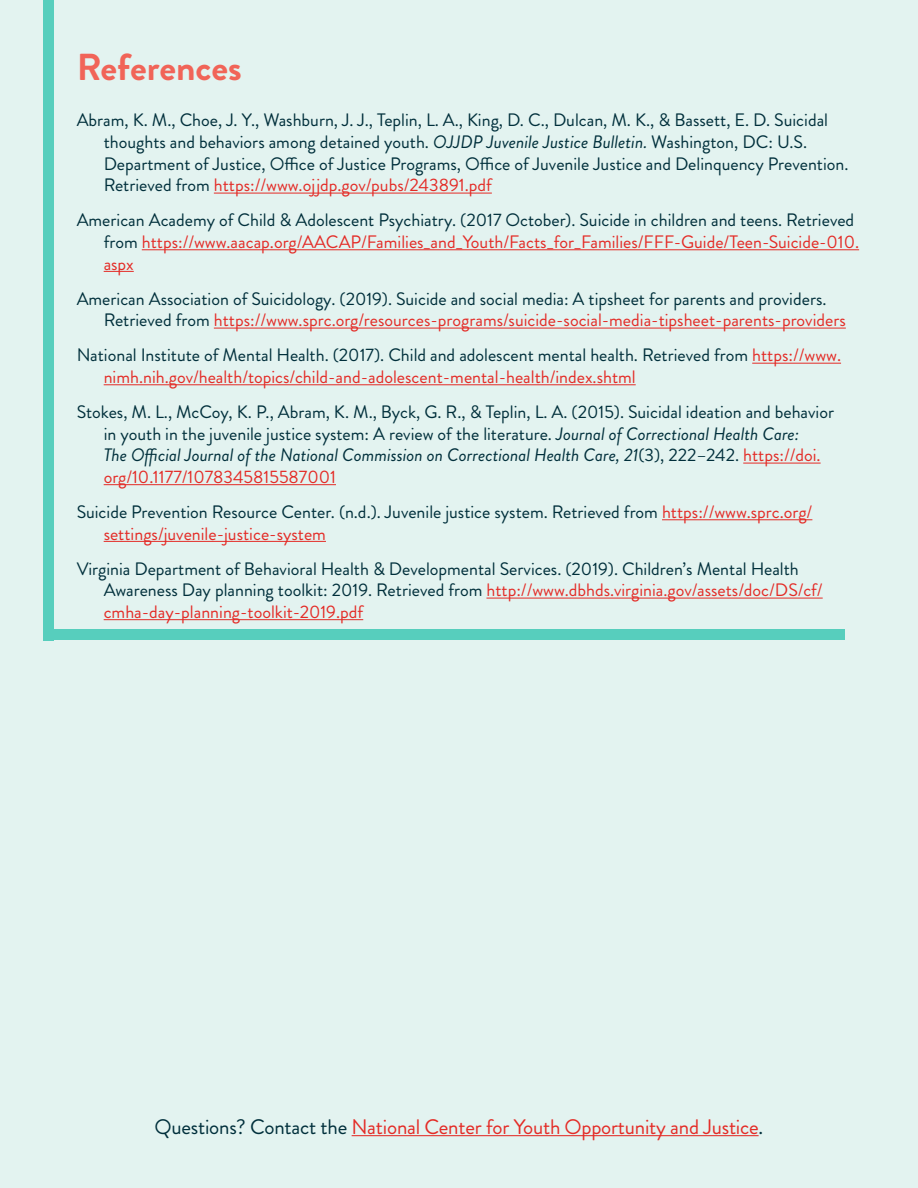
<style>
.page{position:relative;width:918px;height:1188px;background:#e3f3f0}
.page>*{position:absolute;margin:0;border:0;box-sizing:border-box;transform-origin:0 0}
.t1{font:700 37.5px "Brandon Grotesque";color:#f16458}
.t2{font:21px "Brandon Grotesque";letter-spacing:-.01em;color:#e32b26}
.t3{font:18px/21.6px "Brandon Grotesque";color:#002f3b}
.t4{font:18px/21.6px "Brandon Grotesque";color:#e32b26}
.s1{font-style:italic}
.s2{color:#e32b26}
.s3{color:#002f3b}
</style>
<div class="page">
<hr style="left:214px;top:193px;width:278px;height:1px;background:#e32b26">
<hr style="left:142px;top:249px;width:717px;height:1px;background:#e32b26">
<hr style="left:104px;top:271px;width:30px;height:1px;background:#e32b26">
<hr style="left:214px;top:328px;width:632px;height:1px;background:#e32b26">
<hr style="left:752px;top:363px;width:89px;height:1px;background:#e32b26">
<hr style="left:104px;top:384px;width:532px;height:1px;background:#e32b26">
<hr style="left:743px;top:463px;width:78px;height:1px;background:#e32b26">
<hr style="left:104px;top:484px;width:232px;height:1px;background:#e32b26">
<hr style="left:662px;top:519px;width:150px;height:1px;background:#e32b26">
<hr style="left:104px;top:541px;width:222px;height:1px;background:#e32b26">
<hr style="left:486px;top:598px;width:337px;height:1px;background:#e32b26">
<hr style="left:104px;top:619px;width:259px;height:1px;background:#e32b26">
<div style="left:44px;top:0;width:10px;height:640px;background:#57cebd"></div>
<div style="left:44px;top:629px;width:800px;height:11px;background:#57cebd"></div>
<hr style="left:352px;top:1135px;width:407px;height:1px;background:#e32b26">
<h2 class="t1" style="left:77px;top:41px;width:167px">References</h2>
<p class="t3" style="left:104px;top:110px;width:746px;text-indent:-27px">Abram, K. M., Choe, J. Y., Washburn, J. J., Teplin, L. A., King, D. C., Dulcan, M. K., &amp; Bassett, E. D. Suicidal thoughts and behaviors among detained youth. <span class="s1">OJJDP Juvenile Justice Bulletin.</span> Washington, DC: U.S.<br>Department of Justice, Office of Justice Programs, Office of Juvenile Justice and Delinquency Prevention.<br>Retrieved from <span class="s2">https://www.ojjdp.gov/pubs/243891.pdf</span></p>
<p class="t3" style="left:104px;top:210px;width:757px;text-indent:-27px">American Academy of Child &amp; Adolescent Psychiatry. (2017 October). Suicide in children and teens. Retrieved from <span class="s2">https://www.aacap.org/AACAP/Families_and_Youth/Facts_for_Families/FFF-Guide/Teen-Suicide-010. aspx</span></p>
<p class="t3" style="left:104px;top:288px;width:744px;text-indent:-27px">American Association of Suicidology. (2019). Suicide and social media: A tipsheet for parents and providers.<br>Retrieved from <span class="s2">https://www.sprc.org/resources-programs/suicide-social-media-tipsheet-parents-providers</span></p>
<p class="t4" style="left:104px;top:345px;width:739px;text-indent:-27px"><span class="s3">National Institute of Mental Health. (2017). Child and adolescent mental health. Retrieved from</span> https://www. nimh.nih.gov/health/topics/child-and-adolescent-mental-health/index.shtml</p>
<p class="t3" style="left:104px;top:401px;width:732px;text-indent:-27px">Stokes, M. L., McCoy, K. P., Abram, K. M., Byck, G. R., &amp; Teplin, L. A. (2015). Suicidal ideation and behavior in youth in the juvenile justice system: A review of the literature. <span class="s1">Journal of Correctional Health Care:<br>The Official Journal of the National Commission on Correctional Health Care, 21</span>(3), 222–242. <span class="s2">https://doi. org/10.1177/1078345815587001</span></p>
<p class="t3" style="left:104px;top:501px;width:710px;text-indent:-27px">Suicide Prevention Resource Center. (n.d.). Juvenile justice system. Retrieved from <span class="s2">https://www.sprc.org/ settings/juvenile-justice-system</span></p>
<p class="t3" style="left:104px;top:558px;width:721px;text-indent:-27px">Virginia Department of Behavioral Health &amp; Developmental Services. (2019). Children’s Mental Health<br>Awareness Day planning toolkit: 2019. Retrieved from <span class="s2">http://www.dbhds.virginia.gov/assets/doc/DS/cf/ cmha-day-planning-toolkit-2019.pdf</span></p>
<p class="t2" style="left:155px;top:1112px;width:610px"><span class="s3">Questions? Contact the</span> National Center for Youth Opportunity and Justice<span class="s3">.</span></p>
</div>
